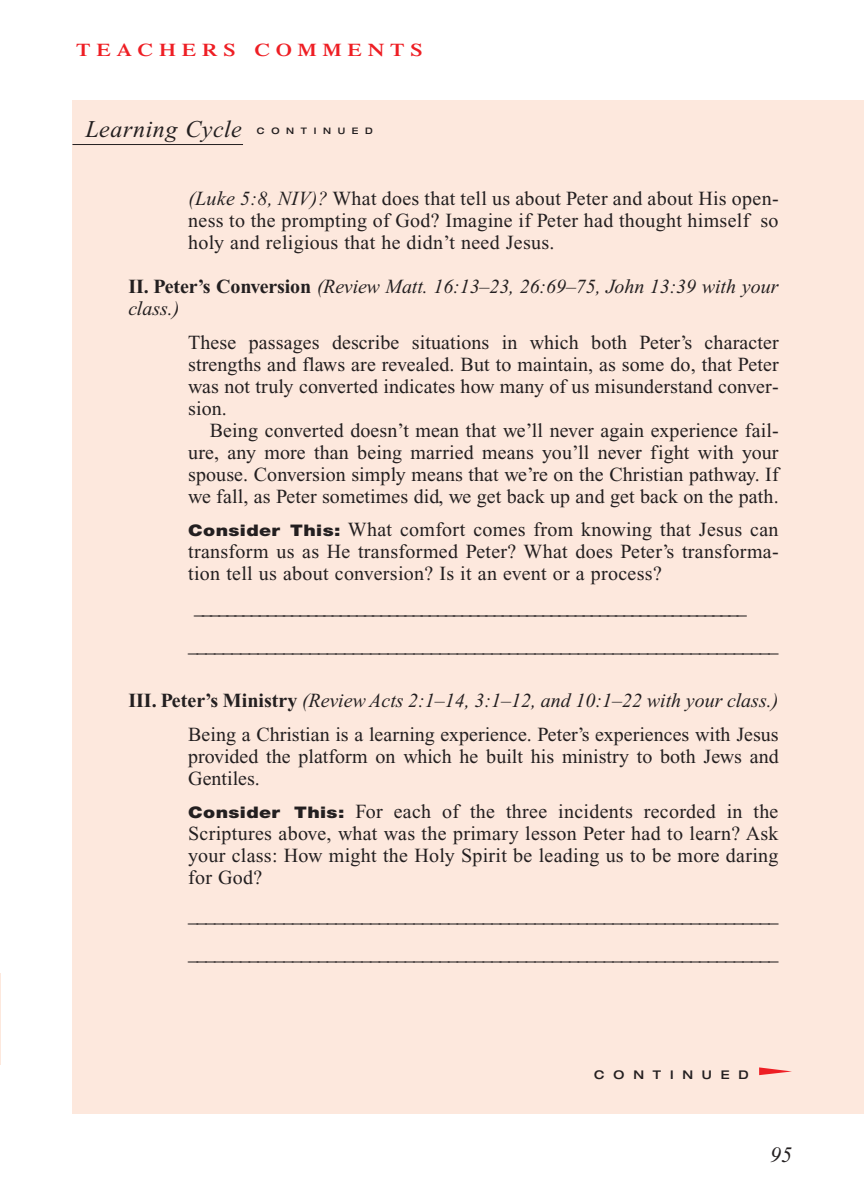
<style>
.page{position:relative;width:864px;height:1188px;background:#fff}
.page>*{position:absolute;margin:0;border:0;box-sizing:border-box;transform-origin:0 0}
.t1{font:italic 24px "Times New Roman";letter-spacing:.025em;color:#231f20}
.t2{font:italic 22px "Times New Roman";color:#231f20}
.t3{font:20px/22px "Times New Roman";letter-spacing:.005em;color:#231f20;text-align:justify}
.t4{font:italic 20px/22px "Times New Roman";letter-spacing:-.005em;color:#231f20}
.t5{font:600 18px "Times";letter-spacing:.265em;color:#ee1e24;scale:1.2 1}
.t6{font:500 expanded 12px "Helvetica Neue";letter-spacing:.74em;color:#231f20}
.t7{font:500 expanded 9px "Helvetica Neue";letter-spacing:.74em;color:#231f20}
.s1{font-style:italic}
.s2{font-weight:700;font-style:normal}
.s3{font-family:"Helvetica Neue";font-weight:900;font-size:16px}
.s4{font-weight:700}
</style>
<div class="page">
<div style="left:73px;top:100px;width:791px;height:1013px;background:#fde8dd"></div>
<svg style="left:759px;top:1067px;width:33px;height:8px"></svg>
<hr style="left:72px;top:144px;width:171px;height:1px;background:#231f20">
<hr style="left:0;top:973px;width:1px;height:91px;background:#fde8dd">
<p class="t5" style="left:76px;top:44px;width:290px">TEACHERS COMMENTS</p>
<p class="t1" style="left:85px;top:120px;width:158px">Learning Cycle</p>
<p class="t7" style="left:257px;top:128px;width:117px">CONTINUED</p>
<p class="t3" style="left:188px;top:189px;width:592px"><span class="s1">(Luke 5:8, NIV)?</span> What does that tell us about Peter and about His open&shy;ness to the prompting of God? Imagine if Peter had thought himself so holy and religious that he didn’t need Jesus.</p>
<p class="t4" style="left:128px;top:277px;width:652px"><span class="s2">II. Peter’s Conversion</span> (Review Matt. 16:13–23, 26:69–75, John 13:39 with your class.)</p>
<p class="t3" style="left:188px;top:333px;width:592px">These passages describe situations in which both Peter’s character strengths and flaws are revealed. But to maintain, as some do, that Peter was not truly converted indicates how many of us misunderstand conver&shy;sion.</p>
<p class="t3" style="left:188px;top:421px;width:592px;text-indent:22px">Being converted doesn’t mean that we’ll never again experience fail&shy;ure, any more than being married means you’ll never fight with your spouse. Conversion simply means that we’re on the Christian pathway. If we fall, as Peter sometimes did, we get back up and get back on the path.</p>
<p class="t3" style="left:188px;top:520px;width:592px"><span class="s3">Consider This:</span> What comfort comes from knowing that Jesus can transform us as He transformed Peter? What does Peter’s transforma&shy;tion tell us about conversion? Is it an event or a process?</p>
<p class="t3" style="left:188px;top:590px;width:592px;line-height:38px">____________________________________________________________________ ____________________________________________________________________</p>
<p class="t3" style="left:128px;top:686px;width:652px;line-height:33.6px;text-align:right"><span class="s4">III. Peter’s Ministry</span> <span class="s1">(Review Acts 2:1–14, 3:1–12, and 10:1–22 with your class.)<br></span>Being a Christian is a learning experience. Peter’s experiences with Jesus</p>
<p class="t3" style="left:188px;top:747px;width:592px">provided the platform on which he built his ministry to both Jews and<br>Gentiles.</p>
<p class="t3" style="left:188px;top:802px;width:592px"><span class="s3">Consider This:</span> For each of the three incidents recorded in the Scriptures above, what was the primary lesson Peter had to learn? Ask your class: How might the Holy Spirit be leading us to be more daring for God?</p>
<p class="t3" style="left:188px;top:898px;width:592px;line-height:38px">____________________________________________________________________ ____________________________________________________________________</p>
<p class="t6" style="left:594px;top:1070px;width:156px">CONTINUED</p>
<p class="t2" style="left:770px;top:1146px;width:23px">95</p>
</div>
